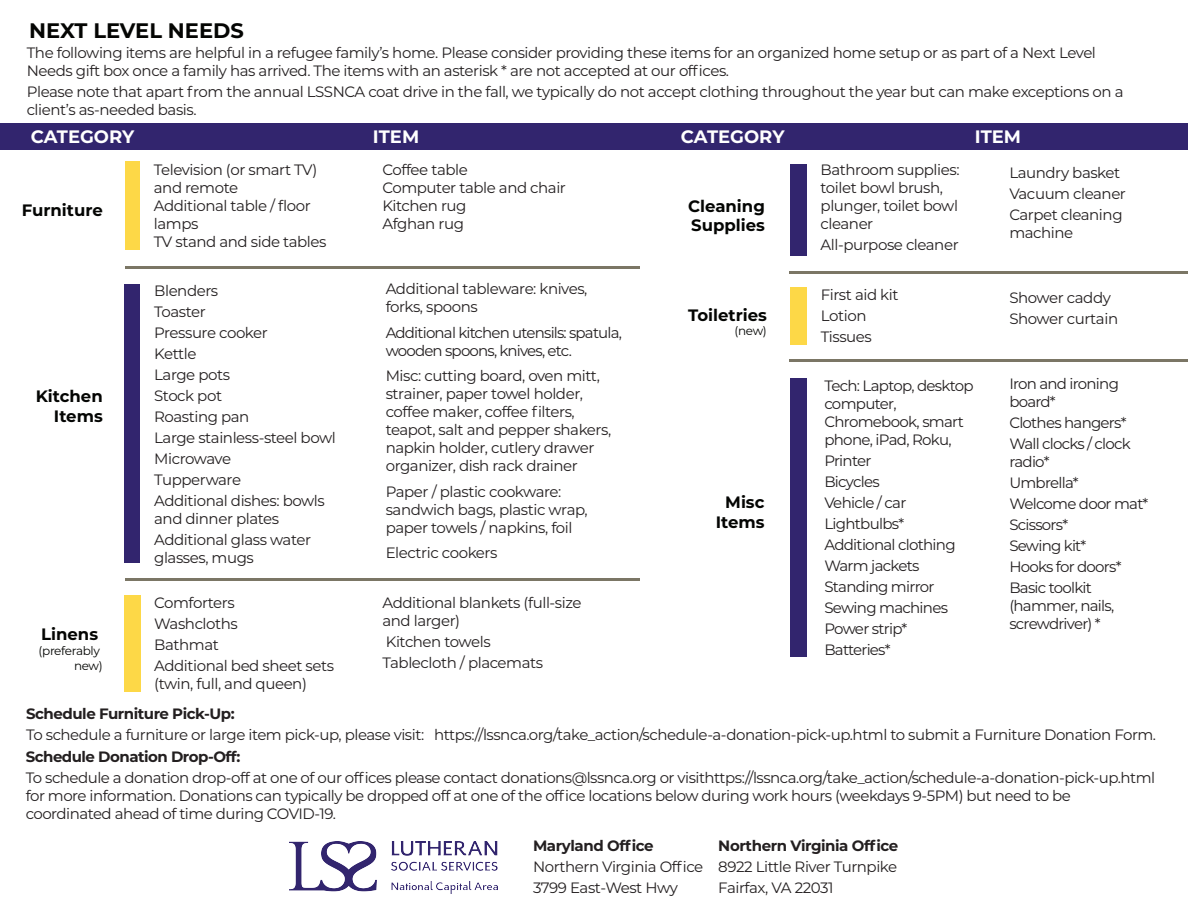
<style>
.page{position:relative;width:1188px;height:918px;background:#fff}
.page>*{position:absolute;margin:0;border:0;box-sizing:border-box;transform-origin:0 0}
.t1{font:700 21px "Montserrat";color:#040503}
.t2{font:700 18px "Montserrat";color:#fff}
.t3{font:700 16.5px/19.8px "Montserrat";color:#040503;text-align:right}
.t4{font:15px/21px "Montserrat";letter-spacing:-.03em;color:#231f20}
.t5{font:15px/21px "Montserrat";letter-spacing:-.05em;color:#231f20}
.t6{font:700 15px "Montserrat";letter-spacing:-.03em;color:#231f20}
.t7{font:15px/18px "Montserrat";letter-spacing:-.055em;color:#231f20}
.t8{font:12px/15px "Montserrat";letter-spacing:-.03em;color:#040503;text-align:right}
</style>
<div class="page">
<div style="left:0;top:123px;width:1188px;height:26px;background:#32256e"></div>
<div style="left:125px;top:161px;width:14px;height:89px;background:#fdd847"></div>
<div style="left:124px;top:285px;width:16px;height:278px;background:#32256e"></div>
<div style="left:790px;top:287px;width:17px;height:57px;background:#fdd847"></div>
<div style="left:790px;top:164px;width:17px;height:92px;background:#32256e"></div>
<div style="left:790px;top:378px;width:17px;height:279px;background:#32256e"></div>
<div style="left:124px;top:595px;width:16px;height:97px;background:#fdd847"></div>
<hr style="left:125px;top:267px;width:514px;height:2px;background:#7b7665">
<hr style="left:790px;top:271px;width:398px;height:2px;background:#7b7665">
<hr style="left:790px;top:360px;width:398px;height:2px;background:#7b7665">
<hr style="left:125px;top:578px;width:514px;height:3px;background:#7b7665">
<img style="left:289px;top:841px;width:208px;height:53px">
<h1 class="t1" style="left:29px;top:15px;width:216px">NEXT LEVEL NEEDS</h1>
<p class="t4" style="left:27px;top:43px;width:1071px;line-height:18px">The following items are helpful in a refugee family’s home. Please consider providing these items for an organized home setup or as part of a Next Level<br>Needs gift box once a family has arrived. The items with an asterisk * are not accepted at our offices.</p>
<p class="t4" style="left:27px;top:82px;width:1098px;line-height:18px">Please note that apart from the annual LSSNCA coat drive in the fall, we typically do not accept clothing throughout the year but can make exceptions on a client’s as-needed basis.</p>
<p class="t2" style="left:31px;top:124px;width:105px">CATEGORY</p>
<p class="t2" style="left:373px;top:124px;width:48px">ITEM</p>
<p class="t2" style="left:681px;top:124px;width:105px">CATEGORY</p>
<p class="t2" style="left:975px;top:124px;width:48px">ITEM</p>
<p class="t3" style="left:22px;top:199px;width:82px">Furniture</p>
<p class="t3" style="left:36px;top:386px;width:68px">Kitchen<br>Items</p>
<p class="t3" style="left:41px;top:624px;width:59px">Linens</p>
<p class="t8" style="left:39px;top:643px;width:66px">(preferably new)</p>
<p class="t4" style="left:154px;top:160px;width:174px;line-height:18px">Television (or smart TV) and remote<br>Additional table / floor lamps<br>TV stand and side tables</p>
<p class="t4" style="left:382px;top:160px;width:185px;line-height:18px">Coffee table<br>Computer table and chair<br>Kitchen rug<br>Afghan rug</p>
<p class="t4" style="left:154px;top:280px;width:183px">Blenders<br>Toaster<br>Pressure cooker<br>Kettle<br>Large pots<br>Stock pot<br>Roasting pan<br>Large stainless-steel bowl<br>Microwave<br>Tupperware<br>Additional dishes: bowls</p>
<p class="t4" style="left:154px;top:508px;width:158px">and dinner plates<br>Additional glass water</p>
<p class="t4" style="left:154px;top:547px;width:101px">glasses, mugs</p>
<p class="t4" style="left:154px;top:592px;width:181px">Comforters<br>Washcloths<br>Bathmat<br>Additional bed sheet sets</p>
<p class="t4" style="left:154px;top:673px;width:154px">(twin, full, and queen)</p>
<p class="t4" style="left:386px;top:280px;width:203px;line-height:18px">Additional tableware: knives, forks, spoons</p>
<p class="t7" style="left:386px;top:323px;width:238px">Additional kitchen utensils: spatula, wooden spoons, knives, etc.</p>
<p class="t4" style="left:386px;top:367px;width:227px;line-height:18px">Misc: cutting board, oven mitt, strainer, paper towel holder, coffee maker, coffee filters, teapot, salt and pepper shakers, napkin holder, cutlery drawer organizer, dish rack drainer</p>
<p class="t4" style="left:386px;top:482px;width:204px;line-height:18px">Paper / plastic cookware: sandwich bags, plastic wrap, paper towels / napkins, foil</p>
<p class="t4" style="left:386px;top:542px;width:113px">Electric cookers</p>
<p class="t4" style="left:382px;top:593px;width:201px;line-height:18px">Additional blankets (full-size and larger)</p>
<p class="t4" style="left:382px;top:631px;width:162px">Kitchen towels<br>Tablecloth / placemats</p>
<p class="t3" style="left:688px;top:195px;width:78px;text-align:left">Cleaning<br>Supplies</p>
<p class="t3" style="left:688px;top:305px;width:80px">Toiletries</p>
<p class="t8" style="left:735px;top:323px;width:34px">(new)</p>
<p class="t3" style="left:716px;top:491px;width:50px;text-align:center">Misc<br>Items</p>
<p class="t4" style="left:821px;top:160px;width:140px;line-height:18px">Bathroom supplies: toilet bowl brush, plunger, toilet bowl cleaner</p>
<p class="t4" style="left:821px;top:234px;width:140px">All-purpose cleaner</p>
<p class="t4" style="left:1009px;top:162px;width:118px">Laundry basket<br>Vacuum cleaner<br>Carpet cleaning</p>
<p class="t4" style="left:1009px;top:222px;width:65px">machine</p>
<p class="t4" style="left:821px;top:284px;width:79px">First aid kit<br>Lotion<br>Tissues</p>
<p class="t4" style="left:1009px;top:287px;width:110px">Shower caddy<br>Shower curtain</p>
<p class="t4" style="left:824px;top:376px;width:151px;line-height:18px">Tech: Laptop, desktop computer,<br>Chromebook, smart phone, iPad, Roku,</p>
<p class="t4" style="left:824px;top:450px;width:133px">Printer<br>Bicycles<br>Vehicle / car<br>Lightbulbs*<br>Additional clothing<br>Warm jackets<br>Standing mirror<br>Sewing machines<br>Power strip*<br>Batteries*</p>
<p class="t5" style="left:1009px;top:374px;width:111px;line-height:18px">Iron and ironing board*</p>
<p class="t5" style="left:1009px;top:411px;width:123px">Clothes hangers*<br>Wall clocks / clock</p>
<p class="t5" style="left:1009px;top:450px;width:140px">radio*<br>Umbrella*<br>Welcome door mat*<br>Scissors*<br>Sewing kit*<br>Hooks for doors*<br>Basic toolkit</p>
<p class="t5" style="left:1009px;top:596px;width:106px;line-height:18px">(hammer, nails, screwdriver) *</p>
<p class="t6" style="left:26px;top:703px;width:210px">Schedule Furniture Pick-Up:</p>
<p class="t4" style="left:26px;top:724px;width:1131px">To schedule a furniture or large item pick-up, please visit: https://lssnca.org/take_action/schedule-a-donation-pick-up.html to submit a Furniture Donation Form.</p>
<p class="t6" style="left:26px;top:746px;width:216px">Schedule Donation Drop-Off:</p>
<p class="t4" style="left:26px;top:769px;width:1131px;line-height:18px">To schedule a donation drop-off at one of our offices please contact donations@lssnca.org or visithttps://lssnca.org/take_action/schedule-a-donation-pick-up.html for more information. Donations can typically be dropped off at one of the office locations below during work hours (weekdays 9-5PM) but need to be coordinated ahead of time during COVID-19.</p>
<p class="t6" style="left:533px;top:834px;width:122px">Maryland Office</p>
<p class="t4" style="left:533px;top:855px;width:172px">Northern Virginia Office<br>3799 East-West Hwy</p>
<p class="t6" style="left:718px;top:834px;width:182px">Northern Virginia Office</p>
<p class="t4" style="left:718px;top:855px;width:180px">8922 Little River Turnpike<br>Fairfax, VA 22031</p>
</div>
